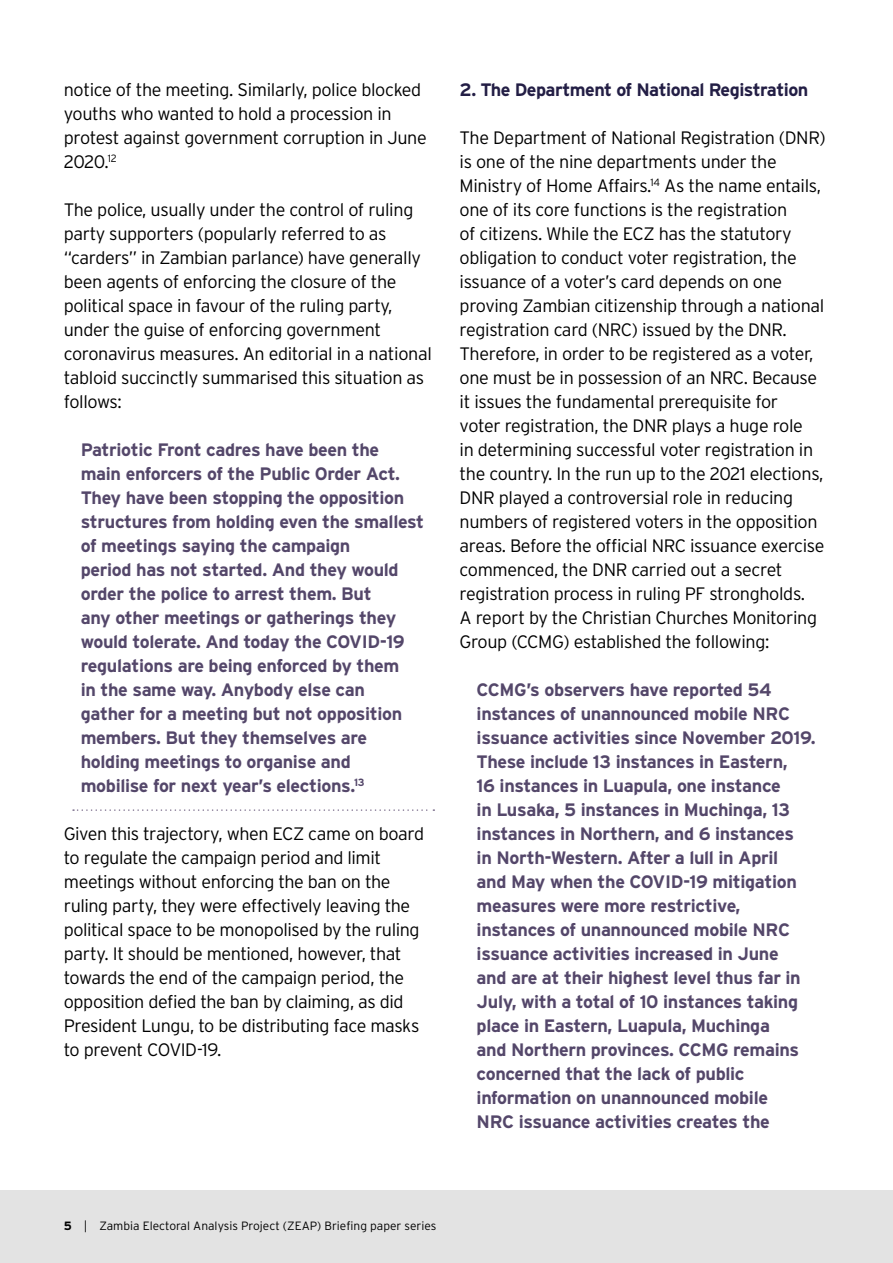
<style>
.page{position:relative;width:893px;height:1263px;background:#fff}
.page>*{position:absolute;margin:0;border:0;box-sizing:border-box;transform-origin:0 0}
.t1{font:300 18px/24px "Interstate";letter-spacing:-.02em;color:#000}
.t2{font:700 18px/24px "Interstate";letter-spacing:-.02em;color:#54476a}
.t3{font:700 18px "Interstate";letter-spacing:-.03em;color:#231e45}
.t4{font:300 12px "Interstate";color:#000}
.s1{font-weight:700}
</style>
<div class="page">
<div style="left:0;top:1191px;width:893px;height:72px;background:#e3e3e3"></div>
<svg style="left:73px;top:809px;width:361px;height:2px"></svg>
<p class="t1" style="left:64px;top:78px;width:365px">notice of the meeting. Similarly, police blocked youths who wanted to hold a procession in protest against government corruption in June 2020.<sup>12</sup></p>
<p class="t1" style="left:64px;top:198px;width:370px">The police, usually under the control of ruling party supporters (popularly referred to as “carders” in Zambian parlance) have generally been agents of enforcing the closure of the political space in favour of the ruling party, under the guise of enforcing government coronavirus measures. An editorial in a national tabloid succinctly summarised this situation as follows:</p>
<p class="t2" style="left:81px;top:438px;width:345px">Patriotic Front cadres have been the<br>main enforcers of the Public Order Act.<br>They have been stopping the opposition structures from holding even the smallest of meetings saying the campaign<br>period has not started. And they would order the police to arrest them. But<br>any other meetings or gatherings they would tolerate. And today the COVID-19 regulations are being enforced by them<br>in the same way. Anybody else can<br>gather for a meeting but not opposition members. But they themselves are holding meetings to organise and<br>mobilise for next year’s elections.<sup>13</sup></p>
<p class="t1" style="left:64px;top:822px;width:362px">Given this trajectory, when ECZ came on board to regulate the campaign period and limit meetings without enforcing the ban on the ruling party, they were effectively leaving the political space to be monopolised by the ruling party. It should be mentioned, however, that towards the end of the campaign period, the opposition defied the ban by claiming, as did President Lungu, to be distributing face masks to prevent COVID-19.</p>
<p class="t3" style="left:460px;top:80px;width:350px">2. The Department of National Registration</p>
<p class="t1" style="left:460px;top:126px;width:368px">The Department of National Registration (DNR) is one of the nine departments under the Ministry of Home Affairs.<sup>14</sup> As the name entails, one of its core functions is the registration<br>of citizens. While the ECZ has the statutory obligation to conduct voter registration, the issuance of a voter’s card depends on one proving Zambian citizenship through a national registration card (NRC) issued by the DNR.<br>Therefore, in order to be registered as a voter, one must be in possession of an NRC. Because it issues the fundamental prerequisite for<br>voter registration, the DNR plays a huge role<br>in determining successful voter registration in the country. In the run up to the 2021 elections, DNR played a controversial role in reducing numbers of registered voters in the opposition areas. Before the official NRC issuance exercise commenced, the DNR carried out a secret registration process in ruling PF strongholds.<br>A report by the Christian Churches Monitoring Group (CCMG) established the following:</p>
<p class="t2" style="left:477px;top:678px;width:341px">CCMG’s observers have reported 54 instances of unannounced mobile NRC issuance activities since November 2019.<br>These include 13 instances in Eastern,<br>16 instances in Luapula, one instance<br>in Lusaka, 5 instances in Muchinga, 13 instances in Northern, and 6 instances<br>in North-Western. After a lull in April<br>and May when the COVID-19 mitigation measures were more restrictive, instances of unannounced mobile NRC issuance activities increased in June<br>and are at their highest level thus far in July, with a total of 10 instances taking place in Eastern, Luapula, Muchinga<br>and Northern provinces. CCMG remains concerned that the lack of public information on unannounced mobile<br>NRC issuance activities creates the</p>
<p class="t4" style="left:64px;top:1219px;width:374px"><span class="s1">5</span> | Zambia Electoral Analysis Project (ZEAP) Briefing paper series</p>
</div>
